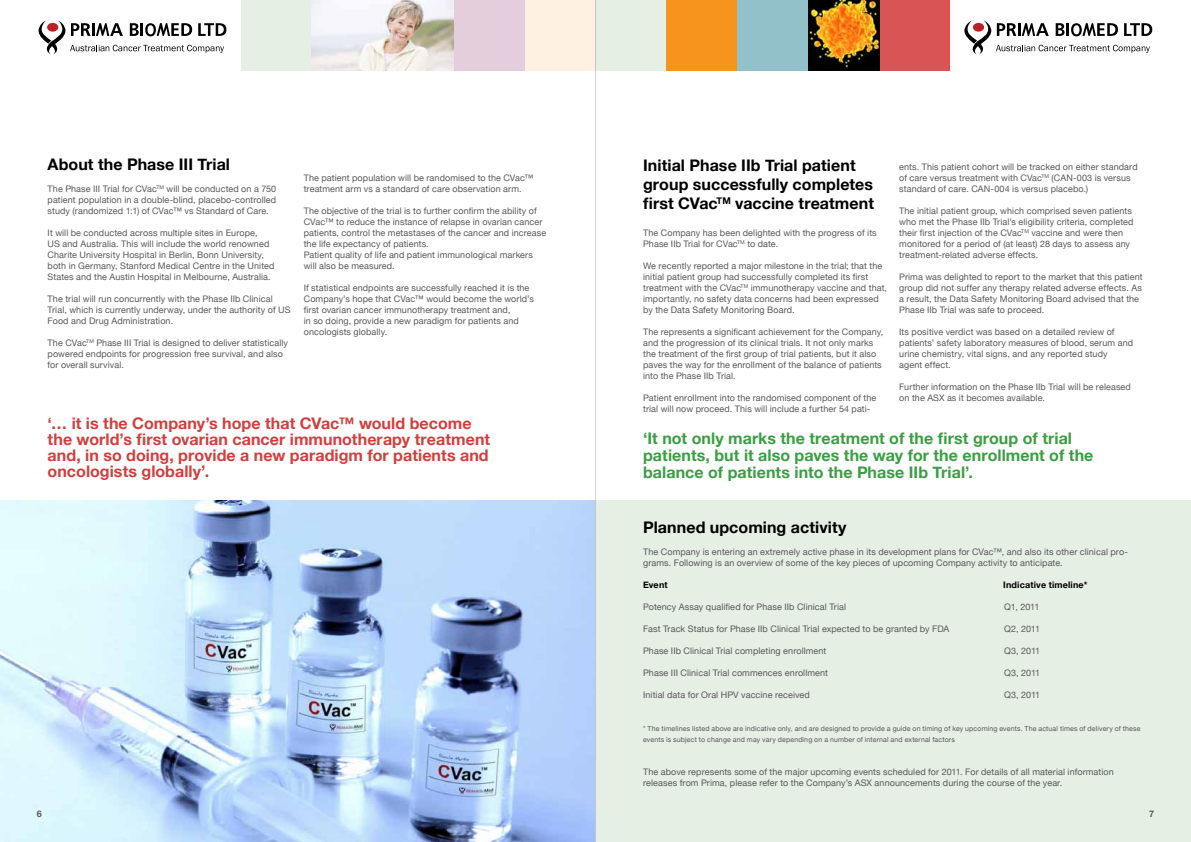
<style>
.page{position:relative;width:1191px;height:842px;background:#fff}
.page>*{position:absolute;margin:0;border:0;box-sizing:border-box;transform-origin:0 0}
.t1{font:700 16px/16px "Helvetica Neue";letter-spacing:.005em;color:#d33d3d}
.t2{font:700 16px/17px "Helvetica Neue";letter-spacing:.005em;color:#3a9e42}
.t3{font:700 16px/19.2px "Helvetica Neue";letter-spacing:.005em;color:#000}
.t4{font:9px/11px "Helvetica Neue";letter-spacing:.01em;color:#58595b}
.t5{font:700 9px "Helvetica Neue";color:#000}
.t6{font:700 9px "Helvetica Neue";color:#58595b}
.t7{font:7px/11px "Helvetica Neue";letter-spacing:.02em;color:#58595b}
</style>
<div class="page">
<div style="left:524px;top:0;width:71px;height:71px;background:#fff1e2"></div>
<div style="left:595px;top:0;width:71px;height:71px;background:#e6efe3"></div>
<div style="left:666px;top:0;width:71px;height:71px;background:#f7941e"></div>
<div style="left:737px;top:0;width:71px;height:71px;background:#93c1ca"></div>
<div style="left:879px;top:0;width:71px;height:71px;background:#d85455"></div>
<div style="left:454px;top:0;width:70px;height:71px;background:#e5cedb"></div>
<div style="left:241px;top:0;width:71px;height:71px;background:#e6efe3"></div>
<img style="left:0;top:500px;width:595px;height:342px">
<img style="left:808px;top:0;width:71px;height:71px">
<img style="left:312px;top:0;width:142px;height:71px">
<svg style="left:964px;top:20px;width:188px;height:35px"></svg>
<div style="left:595px;top:500px;width:596px;height:341px;background:#e6efe3"></div>
<svg style="left:39px;top:20px;width:187px;height:35px"></svg>
<hr style="left:595px;top:0;width:1px;height:842px;background:#d5d5d5">
<h1 class="t3" style="left:48px;top:154px;width:184px">About the Phase III Trial</h1>
<p class="t4" style="left:48px;top:183px;width:230px;text-align:justify">The Phase III Trial for CVac<sup>TM</sup> will be conducted on a 750 patient population in a double-blind, placebo-controlled study (randomized 1:1) of CVac™ vs Standard of Care.</p>
<p class="t4" style="left:48px;top:227px;width:228px">It will be conducted across multiple sites in Europe,<br>US and Australia. This will include the world renowned Charite University Hospital in Berlin, Bonn University, both in Germany, Stanford Medical Centre in the United States and the Austin Hospital in Melbourne, Australia.</p>
<p class="t4" style="left:48px;top:293px;width:244px">The trial will run concurrently with the Phase IIb Clinical<br>Trial, which is currently underway, under the authority of US<br>Food and Drug Administration.</p>
<p class="t4" style="left:48px;top:337px;width:242px">The CVac<sup>TM</sup> Phase III Trial is designed to deliver statistically powered endpoints for progression free survival, and also for overall survival.</p>
<p class="t4" style="left:304px;top:172px;width:231px">The patient population will be randomised to the CVac™ treatment arm vs a standard of care observation arm.</p>
<p class="t4" style="left:304px;top:205px;width:244px">The objective of the trial is to further confirm the ability of CVac™ to reduce the instance of relapse in ovarian cancer patients, control the metastases of the cancer and increase the life expectancy of patients.<br>Patient quality of life and patient immunological markers will also be measured.</p>
<p class="t4" style="left:304px;top:282px;width:232px">If statistical endpoints are successfully reached it is the Company’s hope that CVac™ would become the world’s first ovarian cancer immunotherapy treatment and,<br>in so doing, provide a new paradigm for patients and oncologists globally.</p>
<h1 class="t1" style="left:48px;top:415px;width:444px">‘… it is the Company’s hope that CVac™ would become the world’s first ovarian cancer immunotherapy treatment and, in so doing, provide a new paradigm for patients and oncologists globally’.</h1>
<p class="t6" style="left:37px;top:808px;width:7px">6</p>
<h1 class="t3" style="left:643px;top:155px;width:232px">Initial Phase II b Trial patient group successfully completes first CVac<sup>TM</sup> vaccine treatment</h1>
<p class="t4" style="left:643px;top:227px;width:235px">The Company has been delighted with the progress of its<br>Phase IIb Trial for CVac<sup>TM</sup> to date.</p>
<p class="t4" style="left:643px;top:260px;width:245px">We recently reported a major milestone in the trial; that the initial patient group had successfully completed its first treatment with the CVac<sup>TM</sup> immunotherapy vaccine and that, importantly, no safety data concerns had been expressed by the Data Safety Monitoring Board.</p>
<p class="t4" style="left:643px;top:326px;width:242px">The represents a significant achievement for the Company, and the progression of its clinical trials. It not only marks the treatment of the first group of trial patients, but it also paves the way for the enrollment of the balance of patients into the Phase IIb Trial.</p>
<p class="t4" style="left:643px;top:392px;width:235px">Patient enrollment into the randomised component of the trial will now proceed. This will include a further 54 pati-</p>
<p class="t4" style="left:899px;top:161px;width:240px">ents. This patient cohort will be tracked on either standard of care versus treatment with CVac<sup>TM</sup> (CAN-003 is versus standard of care. CAN-004 is versus placebo.)</p>
<p class="t4" style="left:899px;top:205px;width:236px">The initial patient group, which comprised seven patients who met the Phase IIb Trial’s eligibility criteria, completed their first injection of the CVac<sup>TM</sup> vaccine and were then monitored for a period of (at least) 28 days to assess any treatment-related adverse effects.</p>
<p class="t4" style="left:899px;top:271px;width:245px">Prima was delighted to report to the market that this patient group did not suffer any therapy related adverse effects. As a result, the Data Safety Monitoring Board advised that the Phase IIb Trial was safe to proceed.</p>
<p class="t4" style="left:899px;top:326px;width:235px">Its positive verdict was based on a detailed review of patients’ safety laboratory measures of blood, serum and urine chemistry, vital signs, and any reported study<br>agent effect.</p>
<p class="t4" style="left:899px;top:381px;width:233px">Further information on the Phase IIb Trial will be released on the ASX as it becomes available.</p>
<h1 class="t2" style="left:643px;top:430px;width:452px">‘It not only marks the treatment of the first group of trial patients, but it also paves the way for the enrollment of the balance of patients into the Phase II b Trial’.</h1>
<h1 class="t3" style="left:643px;top:517px;width:205px">Planned upcoming activity</h1>
<p class="t4" style="left:643px;top:546px;width:486px">The Company is entering an extremely active phase in its development plans for CVac™, and also its other clinical pro&shy;grams. Following is an overview of some of the key pieces of upcoming Company activity to anticipate.</p>
<p class="t5" style="left:643px;top:579px;width:26px">Event</p>
<p class="t5" style="left:1003px;top:579px;width:86px">Indicative timeline*</p>
<p class="t4" style="left:643px;top:601px;width:204px">Potency Assay qualified for Phase IIb Clinical Trial</p>
<p class="t4" style="left:1004px;top:601px;width:37px">Q1, 2011</p>
<p class="t4" style="left:643px;top:623px;width:308px">Fast Track Status for Phase IIb Clinical Trial expected to be granted by FDA</p>
<p class="t4" style="left:1004px;top:623px;width:37px">Q2, 2011</p>
<p class="t4" style="left:643px;top:645px;width:185px">Phase IIb Clinical Trial completing enrollment</p>
<p class="t4" style="left:1004px;top:645px;width:38px">Q3, 2011</p>
<p class="t4" style="left:643px;top:667px;width:186px">Phase III Clinical Trial commences enrollment</p>
<p class="t4" style="left:1004px;top:667px;width:38px">Q3, 2011</p>
<p class="t4" style="left:643px;top:689px;width:168px">Initial data for Oral HPV vaccine received</p>
<p class="t4" style="left:1004px;top:689px;width:38px">Q3, 2011</p>
<p class="t7" style="left:643px;top:723px;width:499px">* The timelines listed above are indicative only, and are designed to provide a guide on timing of key upcoming events. The actual times of delivery of these events is subject to change and may vary depending on a number of internal and external factors</p>
<p class="t4" style="left:643px;top:766px;width:472px">The above represents some of the major upcoming events scheduled for 2011. For details of all material information releases from Prima, please refer to the Company’s ASX announcements during the course of the year.</p>
<p class="t6" style="left:1149px;top:808px;width:7px">7</p>
</div>
